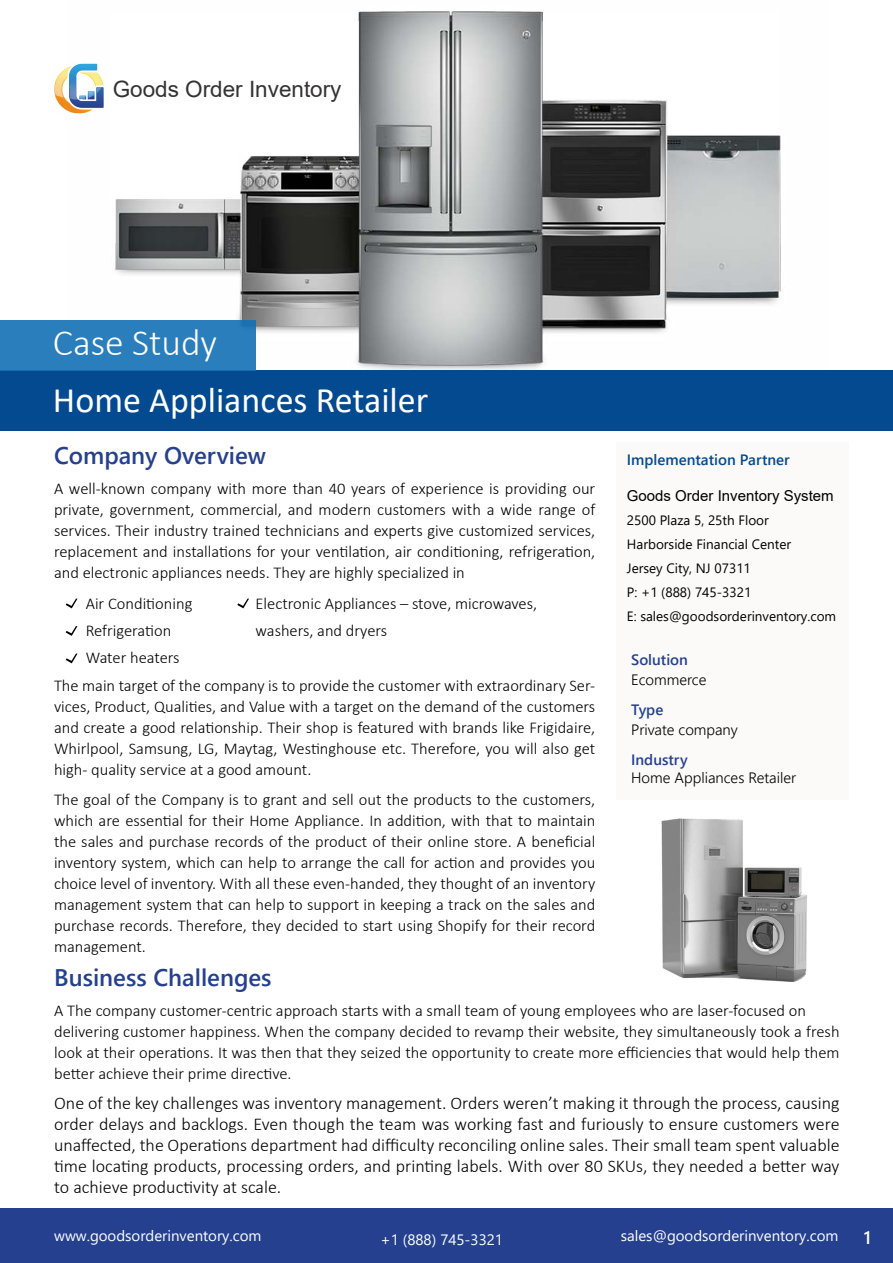
<style>
.page{position:relative;width:893px;height:1263px;background:#fff}
.page>*{position:absolute;margin:0;border:0;box-sizing:border-box;transform-origin:0 0}
.t1{font:300 37.5px "Calibri";color:#fff}
.t2{font:36px "Calibri";color:#fff}
.t3{font:600 24px "Segoe UI";color:#25408f}
.t4{font:22.5px "Arial";color:#343232}
.t5{font:300 18px/21px "Calibri";color:#000;text-align:justify}
.t6{font:600 18px "Segoe UI";color:#fff}
.t7{font:300 16.5px/21px "Calibri";color:#000;text-align:justify}
.t8{font:15px "Segoe UI";color:#fff}
.t9{font:300 15px "Segoe UI";color:#000}
.t10{font:15px "Arial";color:#000}
.t11{font:600 15px "Segoe UI";color:#044a91}
.t12{font:600 15px "Segoe UI";color:#25408f}
.t13{font:13.5px/24px "Segoe UI";color:#000}
</style>
<div class="page">
<img style="left:114px;top:11px;width:667px;height:359px">
<div style="left:616px;top:442px;width:233px;height:357px;background:#fbf9f8"></div>
<div style="left:0;top:370px;width:893px;height:61px;background:#044a91"></div>
<div style="left:0;top:1209px;width:893px;height:54px;background:#25408f"></div>
<div style="left:0;top:320px;width:256px;height:50px;background:#2b7ebc"></div>
<svg style="left:114px;top:54px;width:239px;height:69px"></svg>
<img style="left:54px;top:63px;width:50px;height:51px">
<svg style="left:66px;top:599px;width:12px;height:9px"></svg>
<svg style="left:237px;top:599px;width:12px;height:9px"></svg>
<svg style="left:66px;top:626px;width:11px;height:10px"></svg>
<svg style="left:66px;top:653px;width:12px;height:10px"></svg>
<img style="left:661px;top:818px;width:146px;height:164px">
<h3 class="t4" style="left:113px;top:74px;width:230px">Goods Order Inventory</h3>
<h1 class="t1" style="left:53px;top:320px;width:166px">Case Study</h1>
<h2 class="t2" style="left:53px;top:375px;width:377px">Home Appliances Retailer</h2>
<h3 class="t3" style="left:54px;top:433px;width:214px">Company Overview</h3>
<p class="t7" style="left:54px;top:478px;width:543px">A well-known company with more than 40 years of experience is providing our private, government, commercial, and modern customers with a wide range of services. Their industry trained technicians and experts give customized services, replacement and installations for your ventilation, air conditioning, refrigeration, and electronic appliances needs. They are highly specialized in</p>
<p class="t11" style="left:627px;top:445px;width:164px">Implementation Partner</p>
<p class="t10" style="left:627px;top:485px;width:208px">Goods Order Inventory System</p>
<p class="t13" style="left:627px;top:507px;width:211px">2500 Plaza 5, 25th Floor<br>Harborside Financial Center<br>Jersey City, NJ 07311<br>P: +1 (888) 745-3321<br>E: sales@goodsorderinventory.com</p>
<p class="t7" style="left:86px;top:590px;width:108px;line-height:27px;text-align:left">Air Conditioning<br>Refrigeration<br>Water heaters</p>
<p class="t7" style="left:256px;top:590px;width:283px;line-height:27px">Electronic Appliances – stove, microwaves, washers, and dryers</p>
<p class="t12" style="left:631px;top:646px;width:58px">Solution</p>
<p class="t9" style="left:631px;top:665px;width:77px">Ecommerce</p>
<p class="t12" style="left:631px;top:695px;width:34px">Type</p>
<p class="t9" style="left:631px;top:715px;width:108px">Private company</p>
<p class="t12" style="left:631px;top:745px;width:58px">Industry</p>
<p class="t9" style="left:631px;top:763px;width:167px">Home Appliances Retailer</p>
<p class="t7" style="left:54px;top:674px;width:543px">The main target of the company is to provide the customer with extraordinary Ser&shy;vices, Product, Qualities, and Value with a target on the demand of the customers and create a good relationship. Their shop is featured with brands like Frigidaire, Whirlpool, Samsung, LG, Maytag, Westinghouse etc. Therefore, you will also get high- quality service at a good amount.</p>
<p class="t7" style="left:54px;top:788px;width:543px">The goal of the Company is to grant and sell out the products to the customers, which are essential for their Home Appliance. In addition, with that to maintain the sales and purchase records of the product of their online store. A beneficial inventory system, which can help to arrange the call for action and provides you choice level of inventory. With all these even-handed, they thought of an inventory management system that can help to support in keeping a track on the sales and purchase records. Therefore, they decided to start using Shopify for their record management.</p>
<h3 class="t3" style="left:54px;top:955px;width:219px">Business Challenges</h3>
<p class="t7" style="left:54px;top:1000px;width:787px;text-align:left">A The company customer-centric approach starts with a small team of young employees who are laser-focused on delivering customer happiness. When the company decided to revamp their website, they simultaneously took a fresh look at their operations. It was then that they seized the opportunity to create more efficiencies that would help them better achieve their prime directive.</p>
<p class="t5" style="left:54px;top:1092px;width:787px">One of the key challenges was inventory management. Orders weren’t making it through the process, causing order delays and backlogs. Even though the team was working fast and furiously to ensure customers were unaffected, the Operations department had difficulty reconciling online sales. Their small team spent valuable time locating products, processing orders, and printing labels. With over 80 SKUs, they needed a better way to achieve productivity at scale.</p>
<p class="t8" style="left:54px;top:1221px;width:209px">www.goodsorderinventory.com</p>
<p class="t8" style="left:380px;top:1225px;width:124px">+1 (888) 745-3321</p>
<p class="t8" style="left:621px;top:1222px;width:219px">sales@goodsorderinventory.com</p>
<p class="t6" style="left:864px;top:1221px;width:9px">1</p>
</div>
